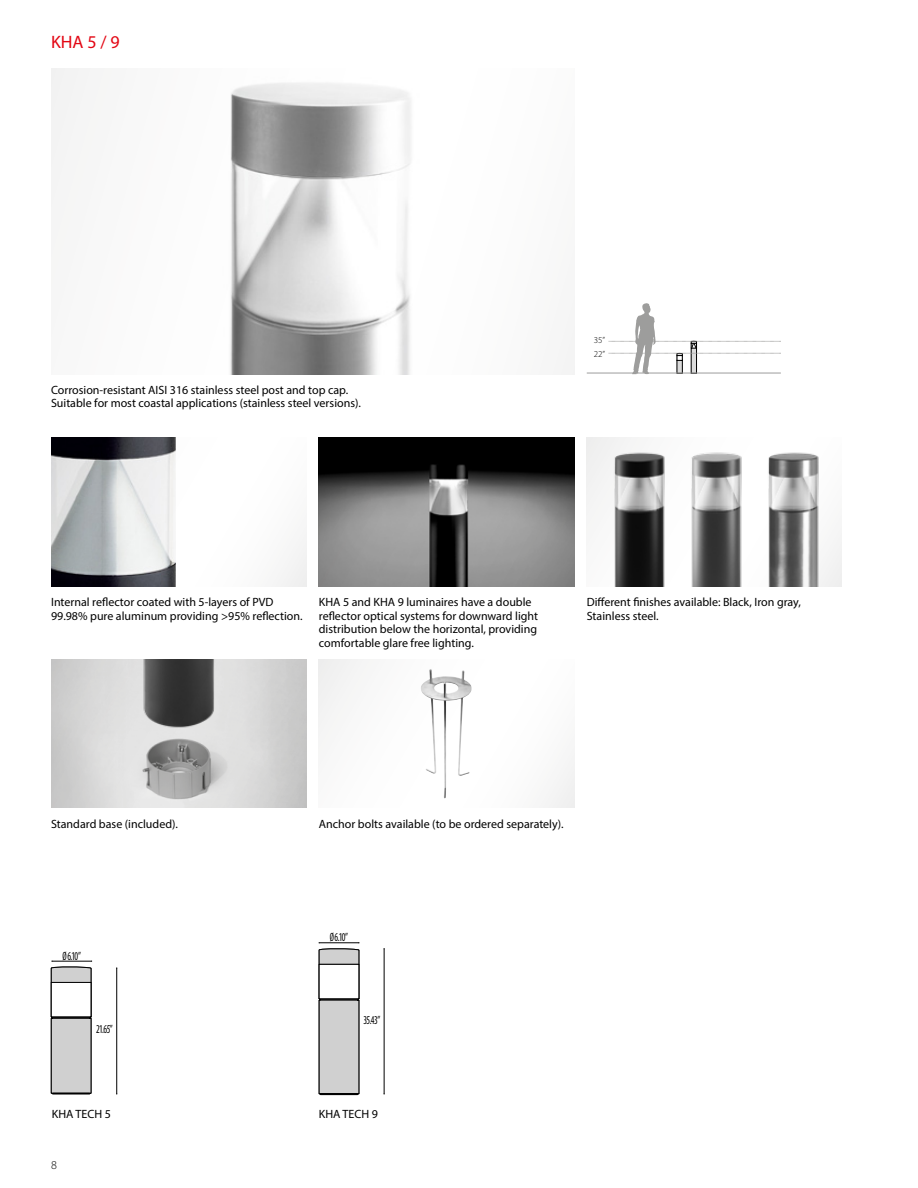
<style>
.page{position:relative;width:918px;height:1188px;background:#fff}
.page>*{position:absolute;margin:0;border:0;box-sizing:border-box;transform-origin:0 0}
.t1{font:18px "Myriad Pro";color:#e30613}
.t2{font:12px/13.5px "Myriad Pro";color:#000}
.t3{font:condensed 12px "Myriad Pro";letter-spacing:-.06em;color:#000;scale:.8 1}
.t4{font:300 12px "Myriad Pro";color:#000}
.t5{font:300 9px/14px "Myriad Pro";color:#000}
</style>
<div class="page">
<svg style="left:609px;top:303px;width:172px;height:70px"></svg>
<hr style="left:587px;top:373px;width:194px;height:1px;background:#9d9d9c">
<svg style="left:51px;top:961px;width:41px;height:134px;background:#bcbcbc"></svg>
<div style="left:51px;top:982px;width:40px;height:35px;background:#fff;border:1px solid #000"></div>
<hr style="left:116px;top:968px;width:1px;height:126px;background:#000">
<svg style="left:319px;top:942px;width:41px;height:153px;background:#bebebe"></svg>
<div style="left:319px;top:964px;width:40px;height:35px;background:#fff;border:1px solid #000"></div>
<hr style="left:384px;top:949px;width:1px;height:145px;background:#000">
<svg style="left:51px;top:68px;width:523px;height:306px"></svg>
<svg style="left:51px;top:438px;width:255px;height:149px"></svg>
<svg style="left:319px;top:438px;width:255px;height:149px;background:#5f5f5f"></svg>
<svg style="left:587px;top:438px;width:255px;height:149px"></svg>
<svg style="left:51px;top:659px;width:255px;height:149px;background:#bfbfbf"></svg>
<h1 class="t1" style="left:51px;top:30px;width:70px">KHA 5 / 9</h1>
<p class="t2" style="left:51px;top:383px;width:312px">Corrosion-resistant AISI 316 stainless steel post and top cap.<br>Suitable for most coastal applications (stainless steel versions).</p>
<p class="t5" style="left:594px;top:333px;width:13px">35”<br>22”</p>
<p class="t2" style="left:51px;top:595px;width:253px">Internal reflector coated with 5-layers of PVD<br>99.98% pure aluminum providing &gt;95% reflection.</p>
<p class="t2" style="left:319px;top:595px;width:221px">KHA 5 and KHA 9 luminaires have a double reflector optical systems for downward light distribution below the horizontal, providing comfortable glare free lighting.</p>
<p class="t2" style="left:587px;top:595px;width:216px">Different finishes available: Black, Iron gray,<br>Stainless steel.</p>
<p class="t2" style="left:51px;top:817px;width:129px">Standard base (included).</p>
<p class="t3" style="left:63px;top:948px;width:25px">Ø 6.10”</p>
<p class="t3" style="left:96px;top:1022px;width:23px">21.65”</p>
<p class="t2" style="left:319px;top:817px;width:246px">Anchor bolts available (to be ordered separately).</p>
<p class="t3" style="left:330px;top:930px;width:25px">Ø 6.10”</p>
<p class="t3" style="left:363px;top:1012px;width:23px">35.43”</p>
<p class="t2" style="left:52px;top:1107px;width:61px">KHA TECH 5</p>
<p class="t2" style="left:319px;top:1107px;width:61px">KHA TECH 9</p>
<p class="t4" style="left:51px;top:1158px;width:7px">8</p>
</div>
